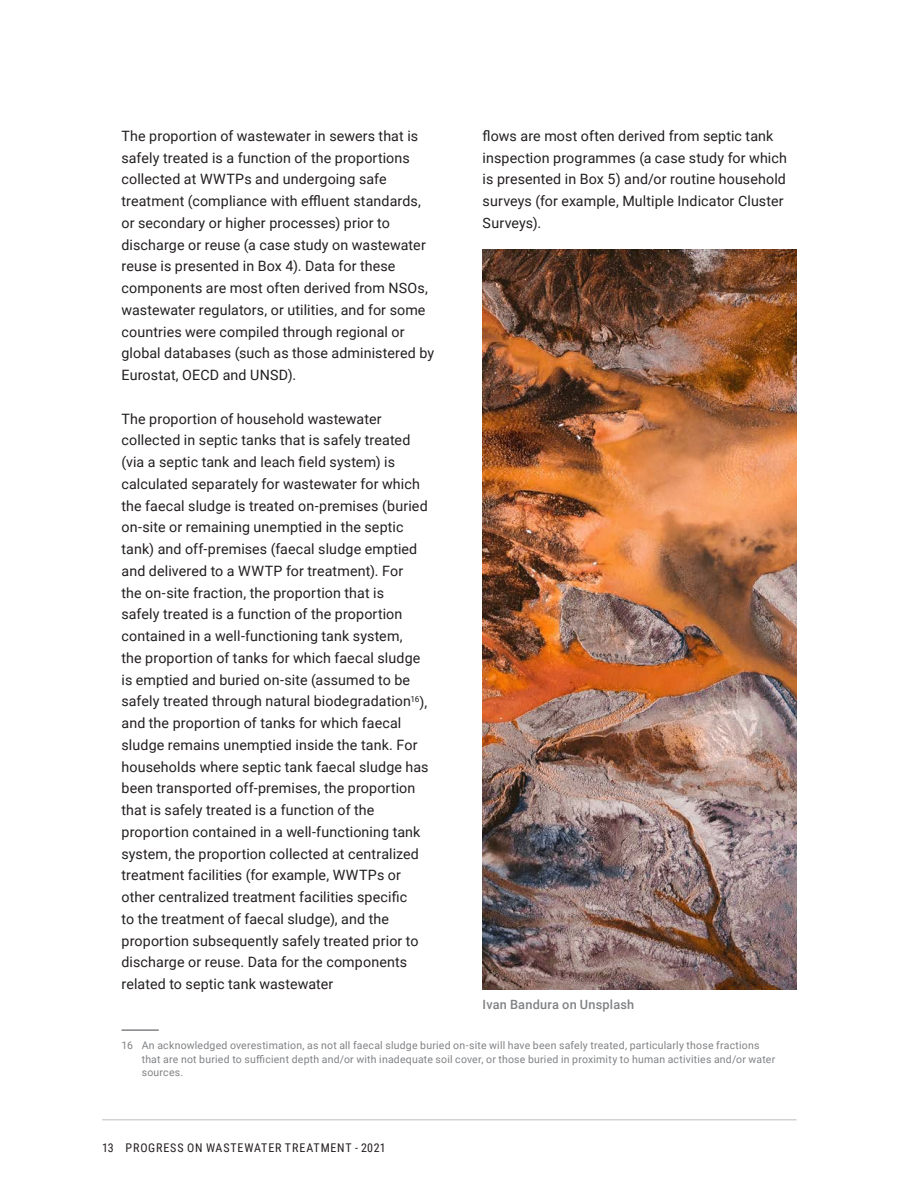
<style>
.page{position:relative;width:918px;height:1188px;background:#fff}
.page>*{position:absolute;margin:0;border:0;box-sizing:border-box;transform-origin:0 0}
.Body_Light_Single_Co{font:14.25px/21.8px "Roboto";letter-spacing:.01em;color:#231f20}
.CAP_below_image{font:500 12.75px "Roboto";letter-spacing:.015em;color:#808285}
.t1{font:12px "Roboto Condensed";letter-spacing:.07em;color:#231f20}
.FN1_first_line{font:10.5px/13.5px "Roboto";letter-spacing:.02em;color:#808285}
</style>
<div class="page">
<hr style="left:102px;top:1119px;width:695px;height:1px;background:#d1d2d4">
<hr style="left:122px;top:1029px;width:37px;height:2px;background:#808285">
<img style="left:483px;top:250px;width:313px;height:739px">
<p class="Body_Light_Single_Co" style="left:122px;top:125px;width:314px">The proportion of wastewater in sewers that is safely treated is a function of the proportions collected at WWTPs and undergoing safe treatment (compliance with effluent standards, or secondary or higher processes) prior to discharge or reuse (a case study on wastewater reuse is presented in Box 4). Data for these components are most often derived from NSOs, wastewater regulators, or utilities, and for some countries were compiled through regional or global databases (such as those administered by Eurostat, OECD and UNSD).</p>
<p class="Body_Light_Single_Co" style="left:122px;top:407px;width:309px">The proportion of household wastewater collected in septic tanks that is safely treated (via a septic tank and leach field system) is calculated separately for wastewater for which the faecal sludge is treated on-premises (buried on-site or remaining unemptied in the septic tank) and off-premises (faecal sludge emptied and delivered to a WWTP for treatment). For<br>the on-site fraction, the proportion that is<br>safely treated is a function of the proportion contained in a well-functioning tank system,<br>the proportion of tanks for which faecal sludge is emptied and buried on-site (assumed to be safely treated through natural biodegradation<sup>16</sup>), and the proportion of tanks for which faecal sludge remains unemptied inside the tank. For households where septic tank faecal sludge has been transported off-premises, the proportion that is safely treated is a function of the proportion contained in a well-functioning tank system, the proportion collected at centralized treatment facilities (for example, WWTPs or other centralized treatment facilities specific<br>to the treatment of faecal sludge), and the proportion subsequently safely treated prior to discharge or reuse. Data for the components related to septic tank wastewater</p>
<p class="Body_Light_Single_Co" style="left:483px;top:125px;width:306px">flows are most often derived from septic tank inspection programmes (a case study for which is presented in Box 5) and/or routine household surveys (for example, Multiple Indicator Cluster Surveys).</p>
<p class="CAP_below_image" style="left:483px;top:995px;width:153px">Ivan Bandura on Unsplash</p>
<p class="FN1_first_line" style="left:142px;top:1038px;width:635px;text-indent:-20px">16 An acknowledged overestimation, as not all faecal sludge buried on-site will have been safely treated, particularly those fractions that are not buried to sufficient depth and/or with inadequate soil cover, or those buried in proximity to human activities and/or water sources.</p>
<p class="t1" style="left:102px;top:1139px;width:285px">13 PROGRESS ON WASTEWATER TREATMENT - 2021</p>
</div>
